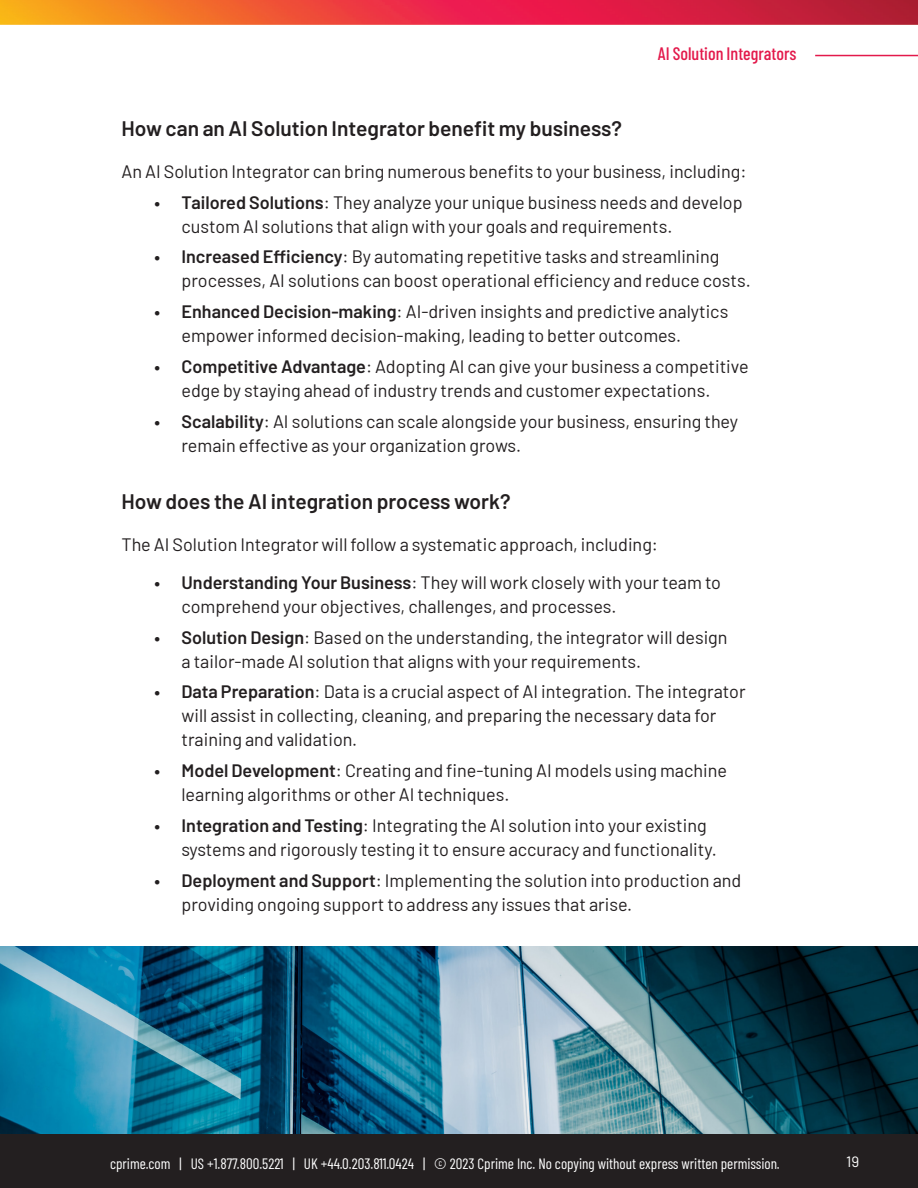
<style>
.page{position:relative;width:918px;height:1188px;background:#fff}
.page>*{position:absolute;margin:0;border:0;box-sizing:border-box;transform-origin:0 0}
.Body_Copy{font:600 21px "Barlow";color:#231f20}
.Body_Copy-2{font:18px/24px "Barlow";color:#231f20}
.t1{font:500 18px "Barlow Condensed";color:#e3194b}
.t2{font:15px "Barlow Condensed";color:#fff}
.t3{font:15px "Barlow";color:#fff}
.s1{font-weight:600}
</style>
<div class="page">
<div style="left:0;top:1134px;width:918px;height:54px;background:#231f20"></div>
<img style="left:0;top:0;width:918px;height:25px">
<hr style="left:815px;top:55px;width:103px;height:1px;background:#e3194b">
<img style="left:0;top:946px;width:918px;height:188px">
<h1 class="t1" style="left:658px;top:41px;width:140px">AI Solution Integrators</h1>
<p class="Body_Copy" style="left:122px;top:113px;width:502px">How can an AI Solution Integrator benefit my business?</p>
<p class="Body_Copy-2" style="left:122px;top:158px;width:627px">An AI Solution Integrator can bring numerous benefits to your business, including:</p>
<p class="Body_Copy-2" style="left:182px;top:189px;width:563px;text-indent:-27px"><span class="s1">• Tailored Solutions</span>: They analyze your unique business needs and develop custom AI solutions that align with your goals and requirements.</p>
<p class="Body_Copy-2" style="left:182px;top:243px;width:571px;text-indent:-27px"><span class="s1">• Increased Efficiency</span>: By automating repetitive tasks and streamlining processes, AI solutions can boost operational efficiency and reduce costs.</p>
<p class="Body_Copy-2" style="left:182px;top:298px;width:548px;text-indent:-27px"><span class="s1">• Enhanced Decision-making</span>: AI-driven insights and predictive analytics empower informed decision-making, leading to better outcomes.</p>
<p class="Body_Copy-2" style="left:182px;top:353px;width:569px;text-indent:-27px"><span class="s1">• Competitive Advantage</span>: Adopting AI can give your business a competitive edge by staying ahead of industry trends and customer expectations.</p>
<p class="Body_Copy-2" style="left:182px;top:408px;width:558px;text-indent:-27px"><span class="s1">• Scalability</span>: AI solutions can scale alongside your business, ensuring they remain effective as your organization grows.</p>
<p class="Body_Copy" style="left:122px;top:486px;width:391px">How does the AI integration process work?</p>
<p class="Body_Copy-2" style="left:122px;top:531px;width:538px">The AI Solution Integrator will follow a systematic approach, including:</p>
<p class="Body_Copy-2" style="left:182px;top:569px;width:541px;text-indent:-27px"><span class="s1">• Understanding Your Business</span>: They will work closely with your team to comprehend your objectives, challenges, and processes.</p>
<p class="Body_Copy-2" style="left:182px;top:624px;width:548px;text-indent:-27px"><span class="s1">• Solution Design</span>: Based on the understanding, the integrator will design a tailor-made AI solution that aligns with your requirements.</p>
<p class="Body_Copy-2" style="left:182px;top:678px;width:566px;text-indent:-27px"><span class="s1">• Data Preparation</span>: Data is a crucial aspect of AI integration. The integrator will assist in collecting, cleaning, and preparing the necessary data for training and validation.</p>
<p class="Body_Copy-2" style="left:182px;top:757px;width:547px;text-indent:-27px"><span class="s1">• Model Development</span>: Creating and fine-tuning AI models using machine learning algorithms or other AI techniques.</p>
<p class="Body_Copy-2" style="left:182px;top:812px;width:537px;text-indent:-27px"><span class="s1">• Integration and Testing</span>: Integrating the AI solution into your existing systems and rigorously testing it to ensure accuracy and functionality.</p>
<p class="Body_Copy-2" style="left:182px;top:867px;width:561px;text-indent:-27px"><span class="s1">• Deployment and Support</span>: Implementing the solution into production and providing ongoing support to address any issues that arise.</p>
<p class="t2" style="left:110px;top:1152px;width:671px">cprime.com | US +1.877.800.5221 | UK +44.0.203.811.0424 | © 2023 Cprime Inc. No copying without express written permission.</p>
<p class="t3" style="left:846px;top:1151px;width:15px">19</p>
<p class="t2" style="left:191px;top:1152px;width:431px">877.800.5221 | © 2022 Cprime Inc. No copying without express written permission.</p>
</div>
